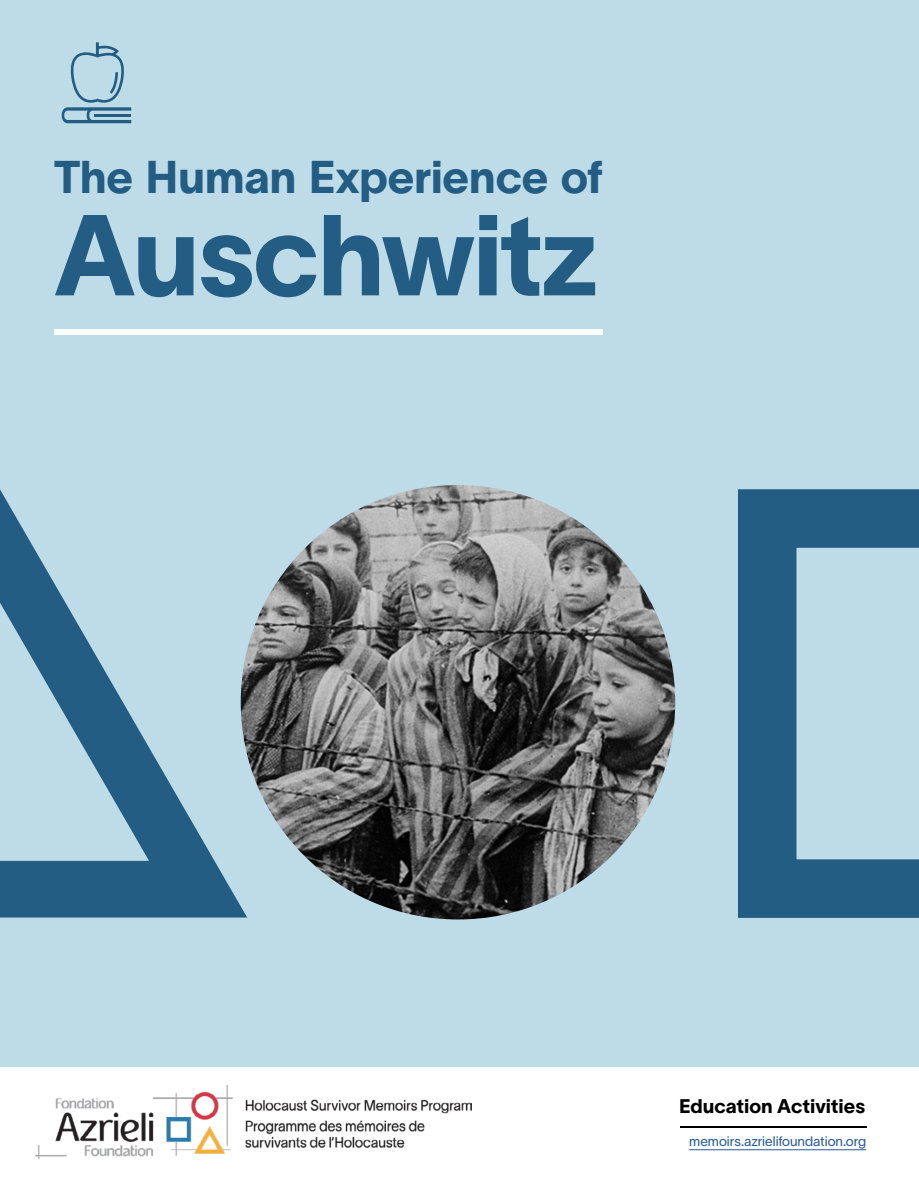
<style>
.page{position:relative;width:919px;height:1187px;background:#fff}
.page>*{position:absolute;margin:0;border:0;box-sizing:border-box;transform-origin:0 0}
.t1{font:112.5px "TWK Lausanne 800";letter-spacing:-.02em;color:#245d83}
.t2{font:45px "TWK Lausanne 800";letter-spacing:-.01em;color:#245d83}
.t3{font:19.35px "TWK Lausanne 800";color:#000}
.t4{font:13.5px "TWK Lausanne 300";color:#275b9b}
</style>
<div class="page">
<div style="left:0;top:0;width:918px;height:1186px;background:#bedbe8"></div>
<svg style="left:62px;top:42px;width:69px;height:81px"></svg>
<img style="left:241px;top:485px;width:434px;height:434px;border-radius:217px">
<div style="left:54px;top:329px;width:549px;height:5px;background:#fff"></div>
<div style="left:0;top:1067px;width:918px;height:119px;background:#fff"></div>
<img style="left:35px;top:1085px;width:436px;height:73px">
<hr style="left:689px;top:1149px;width:177px;height:1px;background:#275b9b">
<hr style="left:680px;top:1125px;width:186px;height:2px;background:#000">
<svg style="left:738px;top:489px;width:180px;height:428px"></svg>
<svg style="left:0;top:489px;width:296px;height:429px"></svg>
<p class="t2" style="left:54px;top:146px;width:550px">The Human Experience of</p>
<p class="t1" style="left:54px;top:177px;width:546px">Auschwitz</p>
<p class="t3" style="left:679px;top:1092px;width:187px">Education Activities</p>
<p class="t4" style="left:689px;top:1131px;width:178px">memoirs.azrielifoundation.org</p>
</div>
